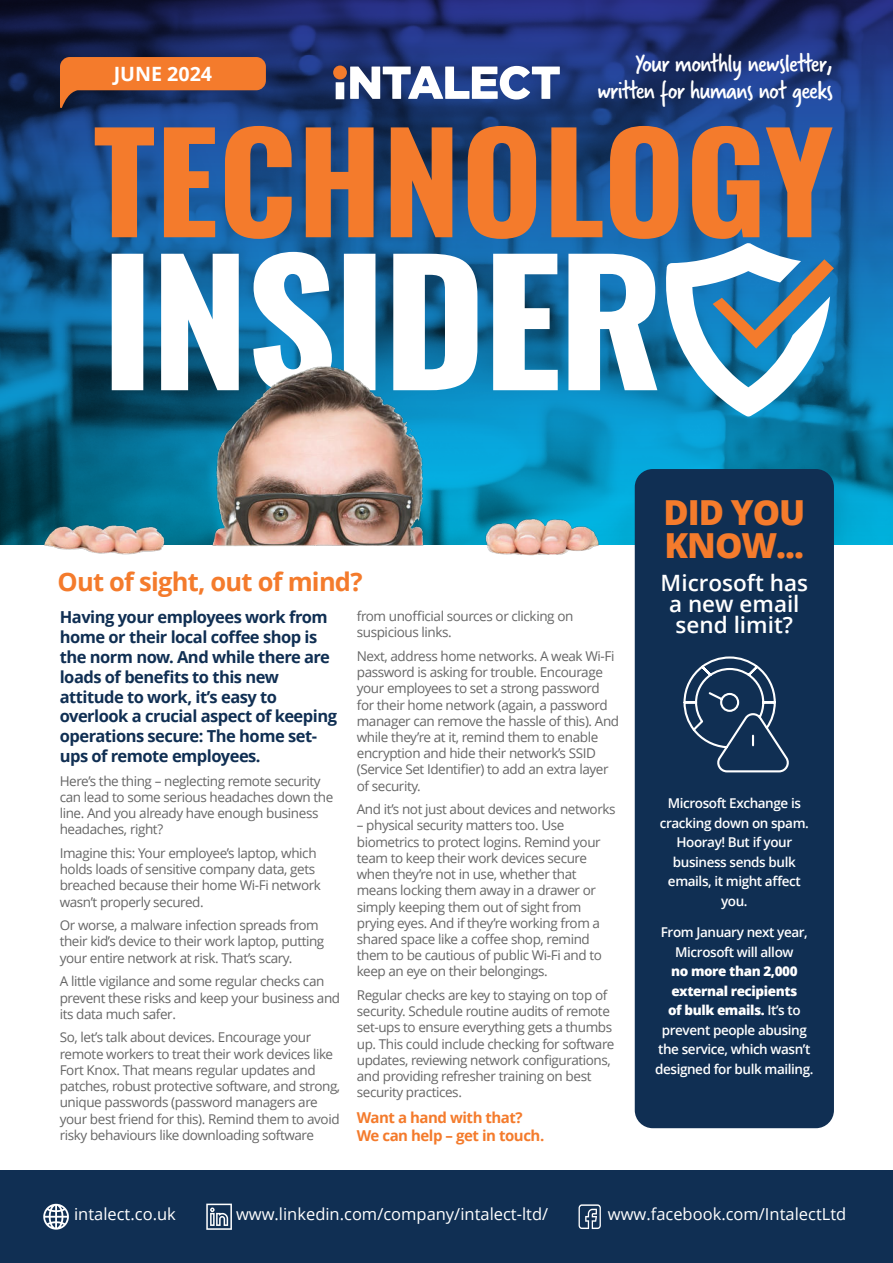
<style>
.page{position:relative;width:893px;height:1263px;background:#fff}
.page>*{position:absolute;margin:0;border:0;box-sizing:border-box;transform-origin:0 0}
.t1{font:800 34.5px/33px "Open Sans";letter-spacing:-.03em;color:#f47b2c}
.t2{font:27px/27px "Verveine";letter-spacing:-.03em;color:#fff;text-align:right}
.t3{font:700 25.5px "Open Sans";letter-spacing:-.03em;color:#f47b2c}
.t4{font:600 22.5px/21px "Open Sans";color:#fff;text-align:center}
.t5{font:700 19.65px "Open Sans";color:#fff}
.t6{font:700 16.5px/19.8px "Open Sans";letter-spacing:-.03em;color:#102f53}
.t7{font:16.5px "Open Sans";color:#fff}
.t8{font:700 15px/18px "Open Sans";letter-spacing:-.03em;color:#f47b2c}
.t9{font:13.5px/16.2px "Open Sans";letter-spacing:-.03em;color:#666}
.t10{font:600 13.5px/19.5px "Open Sans";letter-spacing:-.03em;color:#fff;text-align:center}
.s1{font-weight:800}
</style>
<div class="page">
<svg style="left:0;top:0;width:893px;height:544px;background:#154a84"></svg>
<svg style="left:112px;top:252px;width:545px;height:140px"></svg>
<svg style="left:95px;top:126px;width:737px;height:113px;background:#936a5a"></svg>
<svg style="left:665px;top:243px;width:169px;height:173px"></svg>
<svg style="left:60px;top:57px;width:206px;height:51px;background:#a7603d"></svg>
<div style="left:635px;top:469px;width:199px;height:659px;background:#102f53;border-radius:18px"></div>
<svg style="left:683px;top:656px;width:106px;height:117px"></svg>
<img style="left:35px;top:349px;width:579px;height:207px">
<svg style="left:350px;top:66px;width:210px;height:34px"></svg>
<div style="left:336px;top:82px;width:8px;height:17px;background:#fff"></div>
<div style="left:333px;top:66px;width:14px;height:13px;background:#f47b2c;border-radius:50%"></div>
<div style="left:0;top:1170px;width:893px;height:93px;background:#102f53"></div>
<svg style="left:206px;top:1203px;width:26px;height:27px"></svg>
<svg style="left:579px;top:1204px;width:22px;height:25px"></svg>
<svg style="left:43px;top:1204px;width:26px;height:25px"></svg>
<h3 class="t5" style="left:114px;top:66px;width:100px">JUNE 2024</h3>
<h2 class="t2" style="left:597px;top:52px;width:237px">Your monthly newsletter, written for humans not geeks</h2>
<h3 class="t3" style="left:58px;top:571px;width:307px">Out of sight, out of mind?</h3>
<p class="t6" style="left:60px;top:609px;width:279px">Having your employees work from home or their local coffee shop is the norm now. And while there are loads of benefits to this new attitude to work, it’s easy to overlook a crucial aspect of keeping operations secure: The home set&shy;ups of remote employees.</p>
<p class="t9" style="left:60px;top:774px;width:275px">Here’s the thing – neglecting remote security can lead to some serious headaches down the line. And you already have enough business headaches, right?</p>
<p class="t9" style="left:60px;top:846px;width:263px">Imagine this: Your employee’s laptop, which holds loads of sensitive company data, gets breached because their home Wi-Fi network wasn’t properly secured.</p>
<p class="t9" style="left:60px;top:919px;width:266px">Or worse, a malware infection spreads from their kid’s device to their work laptop, putting your entire network at risk. That’s scary.</p>
<p class="t9" style="left:60px;top:975px;width:282px">A little vigilance and some regular checks can prevent these risks and keep your business and its data much safer.</p>
<p class="t9" style="left:60px;top:1031px;width:282px">So, let’s talk about devices. Encourage your remote workers to treat their work devices like Fort Knox. That means regular updates and patches, robust protective software, and strong, unique passwords (password managers are your best friend for this). Remind them to avoid risky behaviours like downloading software</p>
<p class="t9" style="left:357px;top:608px;width:218px">from unofficial sources or clicking on suspicious links.</p>
<p class="t9" style="left:357px;top:649px;width:264px">Next, address home networks. A weak Wi-Fi password is asking for trouble. Encourage your employees to set a strong password for their home network (again, a password manager can remove the hassle of this). And while they’re at it, remind them to enable encryption and hide their network’s SSID (Service Set Identifier) to add an extra layer of security.</p>
<p class="t9" style="left:357px;top:803px;width:260px">And it’s not just about devices and networks</p>
<p class="t9" style="left:357px;top:819px;width:247px">– physical security matters too. Use biometrics to protect logins. Remind your team to keep their work devices secure when they’re not in use, whether that means locking them away in a drawer or simply keeping them out of sight from prying eyes. And if they’re working from a shared space like a coffee shop, remind them to be cautious of public Wi-Fi and to keep an eye on their belongings.</p>
<p class="t9" style="left:357px;top:988px;width:259px">Regular checks are key to staying on top of security. Schedule routine audits of remote set-ups to ensure everything gets a thumbs up. This could include checking for software updates, reviewing network configurations, and providing refresher training on best security practices.</p>
<p class="t8" style="left:357px;top:1110px;width:189px">Want a hand with that?<br>We can help – get in touch.</p>
<h1 class="t1" style="left:663px;top:499px;width:143px">DID YOU<br>KNOW...</h1>
<h3 class="t4" style="left:661px;top:574px;width:149px">Microsoft has a new email send limit?</h3>
<p class="t10" style="left:660px;top:795px;width:151px">Microsoft Exchange is cracking down on spam.<br>Hooray! But if your business sends bulk emails, it might affect you.</p>
<p class="t10" style="left:661px;top:924px;width:149px">From January next year,<br>Microsoft will allow</p>
<p class="t10" style="left:655px;top:963px;width:160px"><span class="s1">no more than 2,000 external recipients<br>of bulk emails.</span> It’s to prevent people abusing the service, which wasn’t designed for bulk mailing.</p>
<p class="t7" style="left:74px;top:1207px;width:103px">intalect.co.uk</p>
<p class="t7" style="left:608px;top:1207px;width:240px">www.facebook.com/IntalectLtd</p>
<p class="t7" style="left:236px;top:1207px;width:314px">www.linkedin.com/company/intalect-ltd/</p>
</div>
